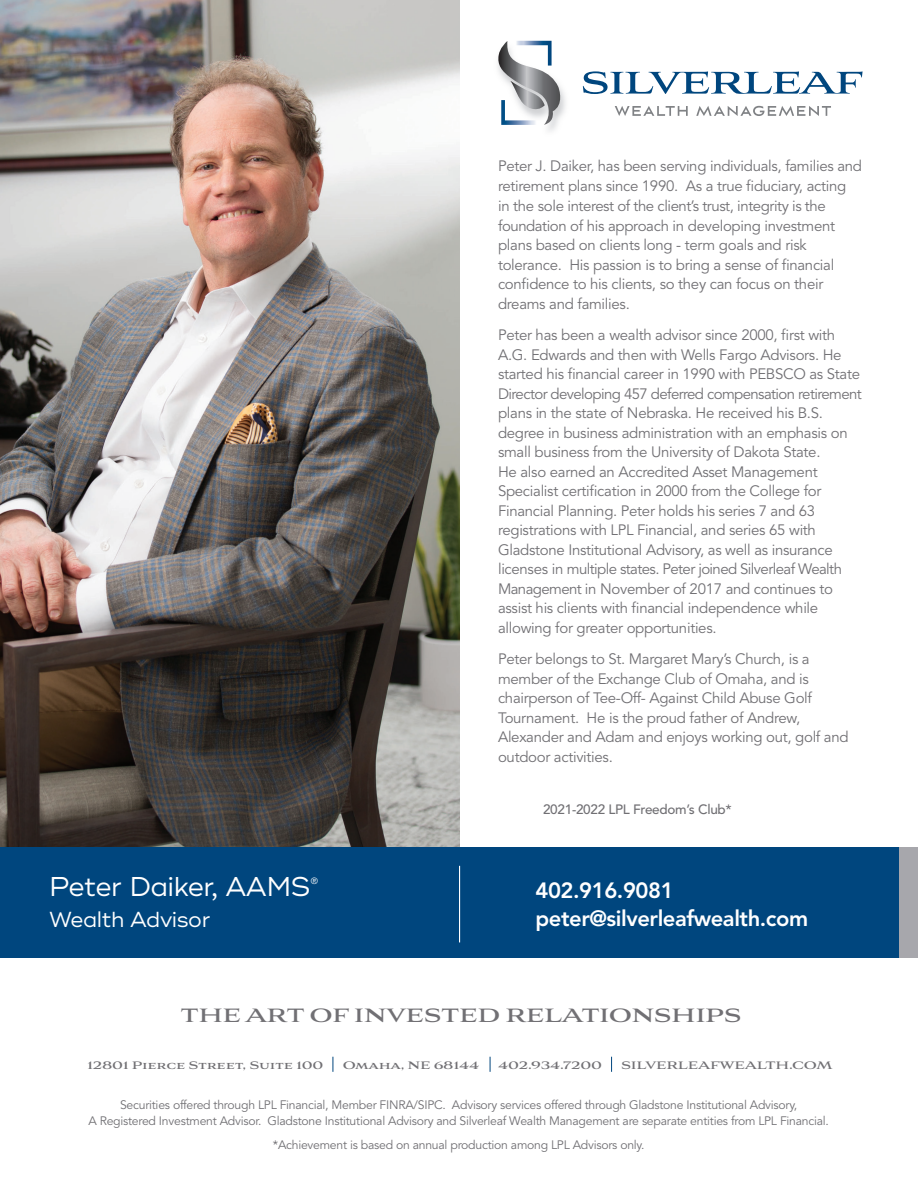
<style>
.page{position:relative;width:918px;height:1188px;background:#fff}
.page>*{position:absolute;margin:0;border:0;box-sizing:border-box;transform-origin:0 0}
.t1{font:27.15px "Ridley Grotesk Demo";letter-spacing:-.02em;color:#fff}
.t2{font:700 24px "Aviano";letter-spacing:-.02em;color:#717074}
.t3{font:800 21.9px/27.5px "Avenir";letter-spacing:-.02em;color:#fff}
.t4{font:21.75px "Ridley Grotesk Demo";letter-spacing:-.02em;color:#fff}
.t5{font:15px/19.5px "Avenir";letter-spacing:-.02em;color:#717074}
.t6{font:700 13.5px "Aviano";letter-spacing:-.02em;color:#717074}
.t7{font:500 13.5px "Avenir";letter-spacing:-.02em;color:#717074}
.t8{font:12.15px/16.5px "Avenir";letter-spacing:-.02em;color:#717074;text-align:center}
.t9{font:9px "Avenir";color:#fff}
</style>
<div class="page">
<svg style="left:583px;top:71px;width:280px;height:23px"></svg>
<svg style="left:615px;top:106px;width:73px;height:10px"></svg>
<svg style="left:696px;top:106px;width:135px;height:10px"></svg>
<img style="left:519px;top:40px;width:47px;height:91px">
<svg style="left:498px;top:41px;width:66px;height:84px"></svg>
<img style="left:516px;top:41px;width:36px;height:25px">
<img style="left:501px;top:100px;width:40px;height:25px">
<svg style="left:332px;top:1057px;width:1px;height:15px"></svg>
<svg style="left:490px;top:1057px;width:1px;height:15px"></svg>
<svg style="left:611px;top:1057px;width:1px;height:15px"></svg>
<img style="left:0;top:0;width:460px;height:847px">
<div style="left:898px;top:847px;width:20px;height:111px;background:#a7a7ac"></div>
<div style="left:0;top:847px;width:898px;height:111px;background:#00467e"></div>
<hr style="left:459px;top:866px;width:1px;height:76px;background:#fff">
<p class="t5" style="left:498px;top:156px;width:366px">Peter J. Daiker, has been serving individuals, families and retirement plans since 1990. As a true fiduciary, acting<br>in the sole interest of the client’s trust, integrity is the foundation of his approach in developing investment plans based on clients long - term goals and risk tolerance. His passion is to bring a sense of financial confidence to his clients, so they can focus on their dreams and families.</p>
<p class="t5" style="left:498px;top:326px;width:365px">Peter has been a wealth advisor since 2000, first with A.G. Edwards and then with Wells Fargo Advisors. He started his financial career in 1990 with PEBSCO as State Director developing 457 deferred compensation retirement plans in the state of Nebraska. He received his B.S. degree in business administration with an emphasis on small business from the University of Dakota State.<br>He also earned an Accredited Asset Management Specialist certification in 2000 from the College for Financial Planning. Peter holds his series 7 and 63 registrations with LPL Financial, and series 65 with Gladstone Institutional Advisory, as well as insurance licenses in multiple states. Peter joined Silverleaf Wealth Management in November of 2017 and continues to assist his clients with financial independence while allowing for greater opportunities.</p>
<p class="t5" style="left:498px;top:650px;width:352px">Peter belongs to St. Margaret Mary’s Church, is a member of the Exchange Club of Omaha, and is chairperson of Tee-Off- Against Child Abuse Golf Tournament. He is the proud father of Andrew, Alexander and Adam and enjoys working out, golf and outdoor activities.</p>
<h1 class="t1" style="left:49px;top:874px;width:263px">Peter Daiker, AAMS</h1>
<p class="t9" style="left:311px;top:875px;width:9px">®</p>
<h3 class="t4" style="left:49px;top:909px;width:163px">Wealth Advisor</h3>
<p class="t7" style="left:543px;top:801px;width:190px">2021-2022 LPL Freedom’s Club*</p>
<h3 class="t3" style="left:536px;top:877px;width:274px">402.916.9081 peter@silverleafwealth.com</h3>
<h2 class="t2" style="left:181px;top:1003px;width:450px">The Art of Invested Relations</h2>
<h2 class="t2" style="left:671px;top:1003px;width:52px">hips</h2>
<p class="t6" style="left:87px;top:1058px;width:238px">12801 Pierce Street, Suite 100</p>
<p class="t6" style="left:343px;top:1058px;width:138px">Omaha, NE 68144</p>
<p class="t6" style="left:498px;top:1058px;width:105px">402.934.7200</p>
<p class="t6" style="left:621px;top:1058px;width:213px">SilverleafWealth.com</p>
<p class="t8" style="left:88px;top:1097px;width:742px">Securities offered through LPL Financial, Member FINRA/SIPC. Advisory services offered through Gladstone Institutional Advisory,<br>A Registered Investment Advisor. Gladstone Institutional Advisory and Silverleaf Wealth Management are separate entities from LPL Financial.</p>
<p class="t8" style="left:273px;top:1137px;width:373px">*Achievement is based on annual production among LPL Advisors only.</p>
</div>
